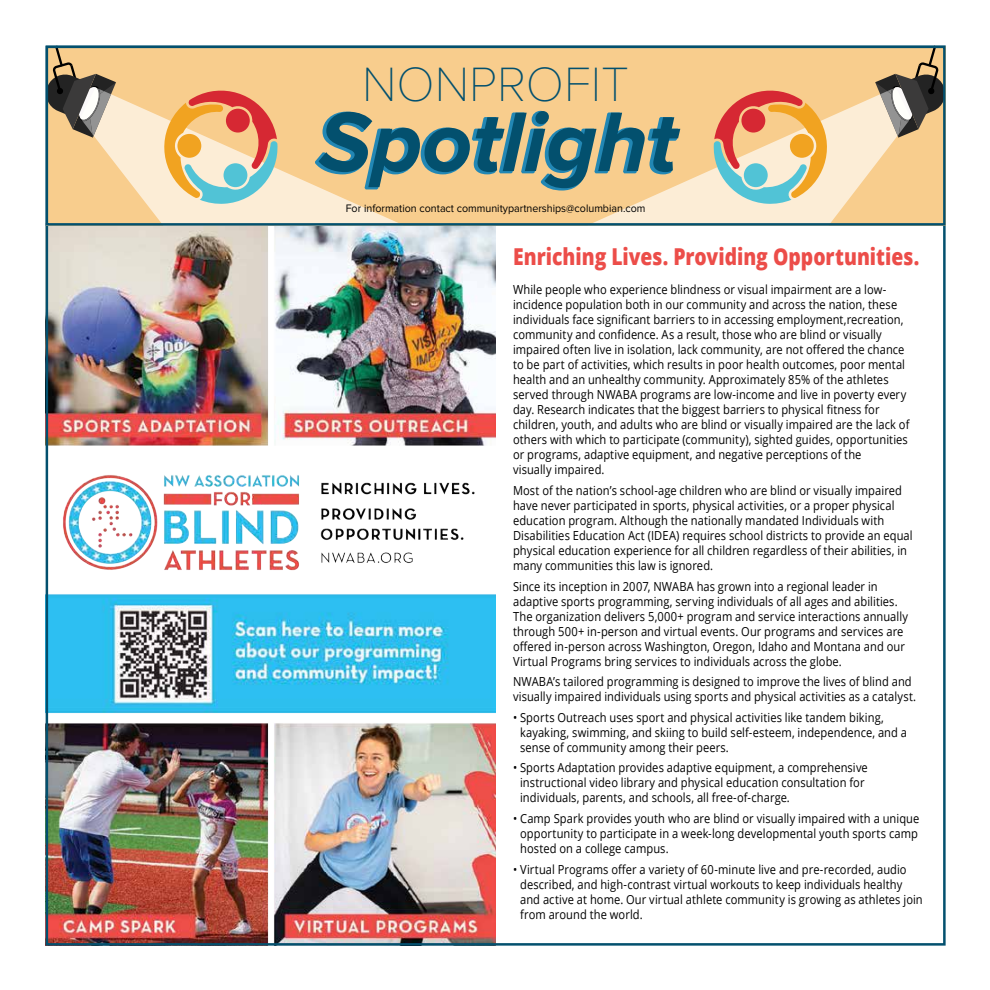
<style>
.page{position:relative;width:990px;height:990px;background:#fff}
.page>*{position:absolute;margin:0;border:0;box-sizing:border-box;transform-origin:0 0}
.t1{font:italic 700 87.5px "Proxima Nova";color:#03506e}
.t2{font:100 50px "Proxima Nova T";color:#03506e}
.t3{font:800 23.25px "Open Sans";color:#ec4d49;scale:.83 1}
.t4{font:12.5px/15px "Open Sans";letter-spacing:.005em;color:#000;scale:.89 1}
.t5{font:11.25px "Proxima Nova";color:#000;scale:.95 1}
</style>
<div class="page">
<img style="left:49px;top:226px;width:446px;height:717px">
<div style="left:46px;top:46px;width:900px;height:180px;background:#f8cd8d"></div>
<svg style="left:95px;top:96px;width:303px;height:127px"></svg>
<svg style="left:49px;top:49px;width:67px;height:89px"></svg>
<svg style="left:593px;top:96px;width:303px;height:127px"></svg>
<svg style="left:875px;top:49px;width:68px;height:89px"></svg>
<svg style="left:712px;top:90px;width:123px;height:114px"></svg>
<div style="left:744px;top:163px;width:24px;height:24px;background:#51c3d6;border-radius:50%"></div>
<div style="left:741px;top:109px;width:24px;height:24px;background:#d62833;border-radius:50%"></div>
<svg style="left:156px;top:90px;width:123px;height:114px"></svg>
<div style="left:224px;top:163px;width:23px;height:24px;background:#51c3d6;border-radius:50%"></div>
<div style="left:226px;top:109px;width:24px;height:24px;background:#d62833;border-radius:50%"></div>
<div style="left:46px;top:46px;width:900px;height:180px;border:2px solid #03506e"></div>
<h2 class="t2" style="left:362px;top:56px;width:269px">NONPROFIT</h2>
<h1 class="t1" style="left:319px;top:92px;width:361px">Spotlight</h1>
<p class="t5" style="left:346px;top:202px;width:317px">For information contact communitypartnerships@columbian.com</p>
<h3 class="t3" style="left:513px;top:238px;width:491px">Enriching Lives. Providing Opportunities.</h3>
<p class="t4" style="left:513px;top:282px;width:447px">While people who experience blindness or visual impairment are a low&shy;incidence population both in our community and across the nation, these individuals face significant barriers to in accessing employment,recreation, community and confidence. As a result, those who are blind or visually impaired often live in isolation, lack community, are not offered the chance to be part of activities, which results in poor health outcomes, poor mental health and an unhealthy community. Approximately 85% of the athletes served through NWABA programs are low-income and live in poverty every day. Research indicates that the biggest barriers to physical fitness for children, youth, and adults who are blind or visually impaired are the lack of others with which to participate (community), sighted guides, opportunities or programs, adaptive equipment, and negative perceptions of the<br>visually impaired.</p>
<p class="t4" style="left:513px;top:483px;width:451px">Most of the nation’s school-age children who are blind or visually impaired have never participated in sports, physical activities, or a proper physical education program. Although the nationally mandated Individuals with Disabilities Education Act (IDEA) requires school districts to provide an equal physical education experience for all children regardless of their abilities, in many communities this law is ignored.</p>
<p class="t4" style="left:513px;top:578px;width:445px">Since its inception in 2007, NWABA has grown into a regional leader in adaptive sports programming, serving individuals of all ages and abilities.<br>The organization delivers 5,000+ program and service interactions annually through 500+ in-person and virtual events. Our programs and services are offered in-person across Washington, Oregon, Idaho and Montana and our Virtual Programs bring services to individuals across the globe.</p>
<p class="t4" style="left:513px;top:674px;width:454px">NWABA’s tailored programming is designed to improve the lives of blind and visually impaired individuals using sports and physical activities as a catalyst.</p>
<p class="t4" style="left:520px;top:709px;width:436px;text-indent:-7px">• Sports Outreach uses sport and physical activities like tandem biking, kayaking, swimming, and skiing to build self-esteem, independence, and a sense of community among their peers.</p>
<p class="t4" style="left:520px;top:760px;width:392px;text-indent:-7px">• Sports Adaptation provides adaptive equipment, a comprehensive instructional video library and physical education consultation for individuals, parents, and schools, all free-of-charge.</p>
<p class="t4" style="left:520px;top:811px;width:450px;text-align:justify;text-indent:-7px">• Camp Spark provides youth who are blind or visually impaired with a unique opportunity to participate in a week-long developmental youth sports camp hosted on a college campus.</p>
<p class="t4" style="left:520px;top:861px;width:454px;text-indent:-7px">• Virtual Programs offer a variety of 60-minute live and pre-recorded, audio described, and high-contrast virtual workouts to keep individuals healthy and active at home. Our virtual athlete community is growing as athletes join from around the world.</p>
</div>
